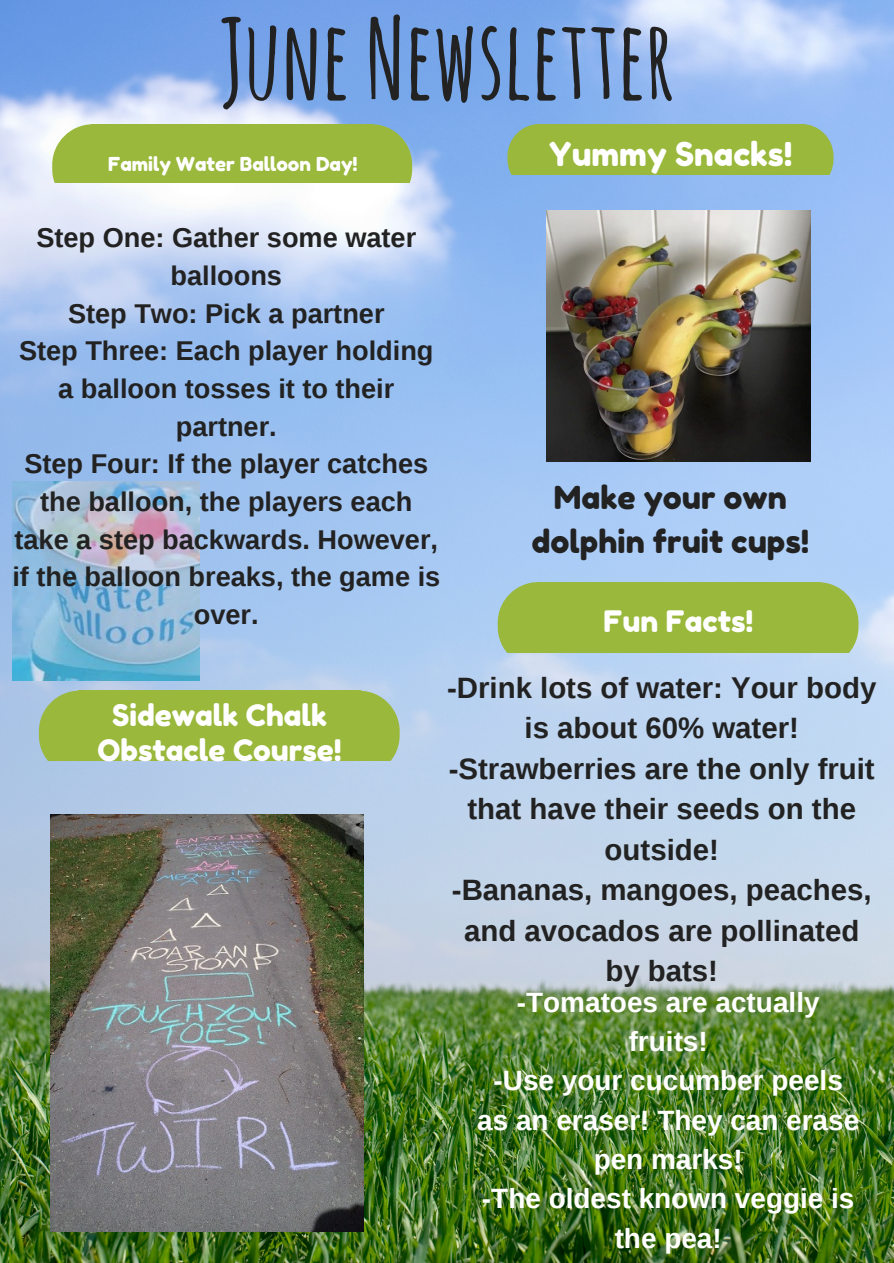
<style>
.page{position:relative;width:894px;height:1263px;background:#fff}
.page>*{position:absolute;margin:0;border:0;box-sizing:border-box;transform-origin:0 0}
.t1{font:700 108.68px "Amatic SC";color:#222}
.t2{font:32.62px "Fredoka One";color:#fff}
.t3{font:31.72px/43.9px "Fredoka One";color:#222;text-align:center}
.t4{font:29.62px/35.4px "Fredoka One";color:#fff;text-align:center}
.t5{font:700 29.4px/40.5px "Liberation Sans";color:#222;text-align:center}
.t6{font:700 27.9px/39.4px "Liberation Sans";color:#fff;text-align:center}
.t7{font:700 27.15px/37.7px "Liberation Sans";color:#222;text-align:center}
.t8{font:19.2px "Fredoka One";color:#fff}
</style>
<div class="page">
<img style="left:0;top:0;width:893px;height:1263px">
<div style="left:91px;top:124px;width:282px;height:59px;background:#99b83c"></div>
<svg style="left:373px;top:124px;width:39px;height:59px;background:#95b658"></svg>
<svg style="left:52px;top:124px;width:39px;height:59px"></svg>
<div style="left:538px;top:124px;width:264px;height:51px;background:#99b83c"></div>
<svg style="left:802px;top:124px;width:31px;height:51px;background:#98b856"></svg>
<svg style="left:507px;top:124px;width:31px;height:51px;background:#94b65a"></svg>
<img style="left:50px;top:814px;width:313px;height:418px">
<div style="left:78px;top:691px;width:282px;height:70px;background:#99b83c"></div>
<svg style="left:360px;top:691px;width:39px;height:70px;background:#9dbb54"></svg>
<svg style="left:39px;top:691px;width:39px;height:70px;background:#9bba55"></svg>
<img style="left:546px;top:211px;width:263px;height:250px">
<img style="left:13px;top:482px;width:187px;height:198px">
<div style="left:536px;top:582px;width:283px;height:70px;background:#99b83c"></div>
<svg style="left:819px;top:582px;width:39px;height:70px;background:#9dbc57"></svg>
<svg style="left:497px;top:582px;width:40px;height:70px;background:#9cbb5b"></svg>
<h1 class="t1" style="left:219px;top:-11px;width:457px">JuneNewsletter</h1>
<p class="t8" style="left:108px;top:152px;width:251px">Family Water Balloon Day!</p>
<p class="t2" style="left:549px;top:134px;width:245px">Yummy Snacks!</p>
<p class="t7" style="left:12px;top:219px;width:429px">Step One: Gather some water balloons<br>Step Two: Pick a partner<br>Step Three: Each player holding a balloon tosses it to their partner.<br>Step Four: If the player catches the balloon, the players each take a step backwards. However, if the balloon breaks, the game is over.</p>
<p class="t3" style="left:531px;top:476px;width:279px">Make your own dolphin fruit cups!</p>
<p class="t4" style="left:603px;top:603px;width:151px">Fun Facts!</p>
<p class="t4" style="left:98px;top:697px;width:245px">Sidewalk Chalk<br>Obstacle Course!</p>
<p class="t5" style="left:447px;top:667px;width:430px">-Drink lots of water: Your body is about 60% water! -Strawberries are the only fruit that have their seeds on the outside!<br>-Bananas, mangoes, peaches, and avocados are pollinated by bats!</p>
<p class="t6" style="left:477px;top:982px;width:383px">-Tomatoes are actually fruits!<br>-Use your cucumber peels as an eraser! They can erase pen marks!<br>-The oldest known veggie is the pea!</p>
</div>
